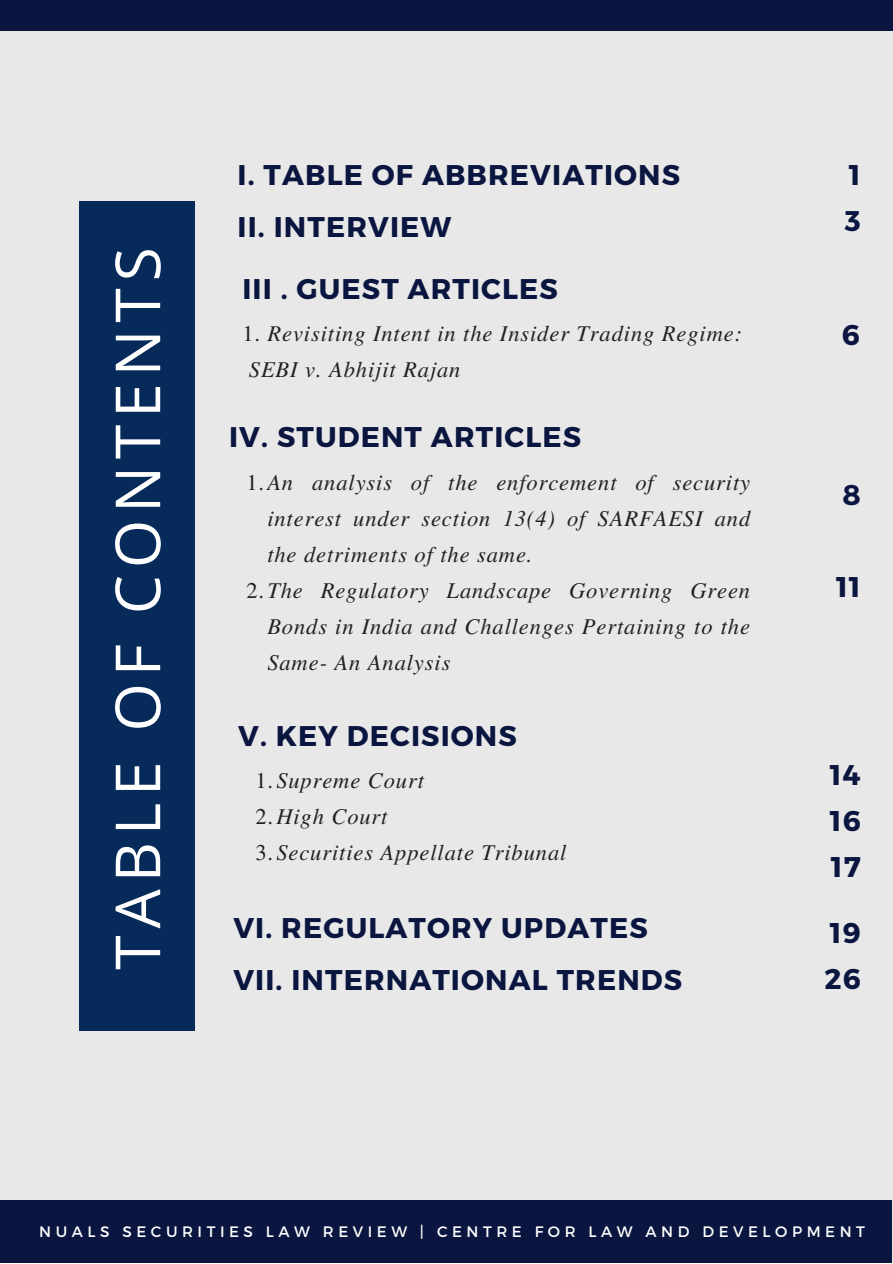
<style>
.page{position:relative;width:893px;height:1264px;background:#fff}
.page>*{position:absolute;margin:0;border:0;box-sizing:border-box;transform-origin:0 0}
.t1{font:62.25px "Open Sans";letter-spacing:.11em;color:#fff}
.t2{font:700 28.5px/46px "Montserrat";letter-spacing:.04em;color:#0a1640}
.t3{font:italic 22.5px/36px "Te X Gyre Termes";letter-spacing:.04em;color:#222}
.t4{font:15.15px "Montserrat";letter-spacing:.3em;color:#fff}
.s1{font-style:normal}
</style>
<div class="page">
<div style="left:0;top:0;width:892px;height:1262px;background:#e8e8e8"></div>
<div style="left:79px;top:200px;width:116px;height:830px;background:#062a59"></div>
<div style="left:0;top:1200px;width:892px;height:62px;background:#0a1640"></div>
<div style="left:0;top:0;width:892px;height:30px;background:#0a1640"></div>
<h1 class="t1" style="left:94px;top:969px;width:724px;rotate:-90deg">TABLE OF CONTENTS</h1>
<p class="t2" style="left:237px;top:147px;width:444px;line-height:51.8px">I. TABLE OF ABBREVIATIONS<br>II. INTERVIEW</p>
<p class="t2" style="left:242px;top:264px;width:317px">III . GUEST ARTICLES</p>
<p class="t3" style="left:242px;top:314px;width:501px"><span class="s1">1.</span> Revisiting Intent in the Insider Trading Regime:<br>SEBI v. Abhijit Rajan</p>
<p class="t2" style="left:229px;top:413px;width:353px">IV. STUDENT ARTICLES</p>
<p class="t3" style="left:246px;top:462px;width:505px"><span class="s1">1.</span>An analysis of the enforcement of security</p>
<p class="t3" style="left:267px;top:498px;width:484px">interest under section 13(4) of SARFAESI and</p>
<p class="t3" style="left:267px;top:534px;width:267px">the detriments of the same.</p>
<p class="t3" style="left:246px;top:570px;width:505px"><span class="s1">2.</span>The Regulatory Landscape Governing Green</p>
<p class="t3" style="left:267px;top:606px;width:484px">Bonds in India and Challenges Pertaining to the</p>
<p class="t3" style="left:267px;top:642px;width:184px">Same- An Analysis</p>
<p class="t2" style="left:238px;top:711px;width:280px">V. KEY DECISIONS</p>
<p class="t3" style="left:255px;top:761px;width:312px"><span class="s1">1.</span>Supreme Court<br><span class="s1">2.</span>High Court<br><span class="s1">3.</span>Securities Appellate Tribunal</p>
<p class="t2" style="left:233px;top:900px;width:450px;line-height:51.8px">VI. REGULATORY UPDATES<br>VII. INTERNATIONAL TRENDS</p>
<p class="t2" style="left:844px;top:150px;width:17px">1<br>3</p>
<p class="t2" style="left:841px;top:310px;width:19px">6</p>
<p class="t2" style="left:842px;top:470px;width:20px">8</p>
<p class="t2" style="left:836px;top:563px;width:26px">11</p>
<p class="t2" style="left:829px;top:750px;width:32px;text-align:justify">14<br>16<br>17</p>
<p class="t2" style="left:824px;top:908px;width:38px">19<br>26</p>
<p class="t4" style="left:39px;top:1221px;width:827px">NUALS SECURITIES LAW REVIEW | CENTRE FOR LAW AND DEVELOPMENT</p>
</div>
